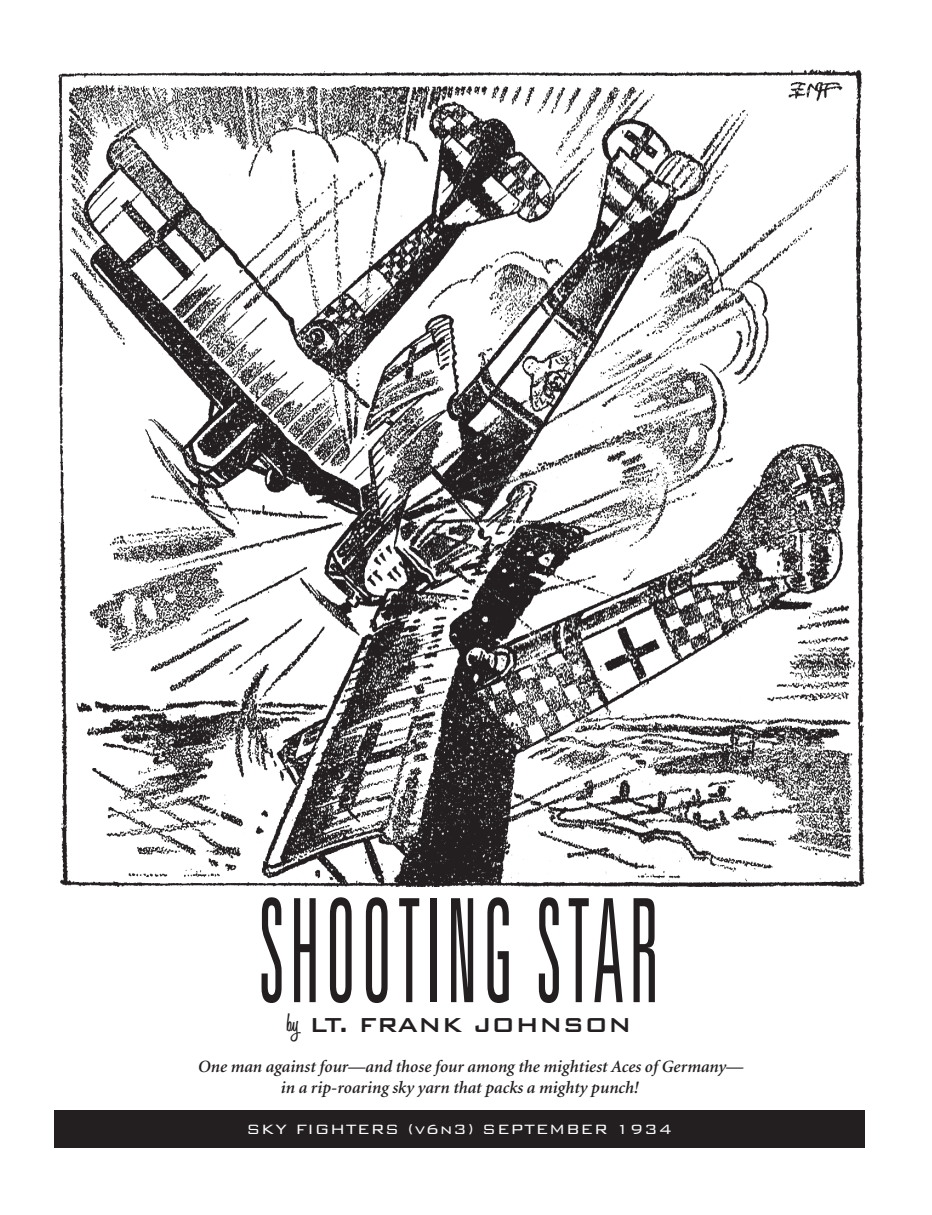
<style>
.page{position:relative;width:932px;height:1215px;background:#fff}
.page>*{position:absolute;margin:0;border:0;box-sizing:border-box;transform-origin:0 0}
.t1{font:300 ultra-condensed 144px "Univers";letter-spacing:.05em;color:#231f20;scale:.65 1}
.t2{font:500 27px "Bank Gothic BT";color:#231f20}
.t3{font:300 18px "Bank Gothic BT";letter-spacing:.04em;color:#fff}
.t4{font:italic 600 17.25px/20.7px "Minion";color:#231f20}
.s1{font-family:"Honey Script";font-weight:600}
</style>
<div class="page">
<img style="left:58px;top:69px;width:806px;height:817px">
<div style="left:54px;top:1110px;width:810px;height:38px;background:#231f20"></div>
<h1 class="t1" style="left:258px;top:876px;width:619px">SHOOTING STAR</h1>
<h2 class="t2" style="left:287px;top:1011px;width:346px"><span class="s1">by</span> LT. FRANK JOHNSON</h2>
<p class="t4" style="left:280px;top:1057px;width:464px;text-indent:-83px">One man against four—and those four among the mightiest Aces of Germany— in a rip-roaring sky yarn that packs a mighty punch!</p>
<p class="t3" style="left:246px;top:1120px;width:427px">SKY FIGHTERS (v6n3) SEPTEMBER 1934</p>
</div>
